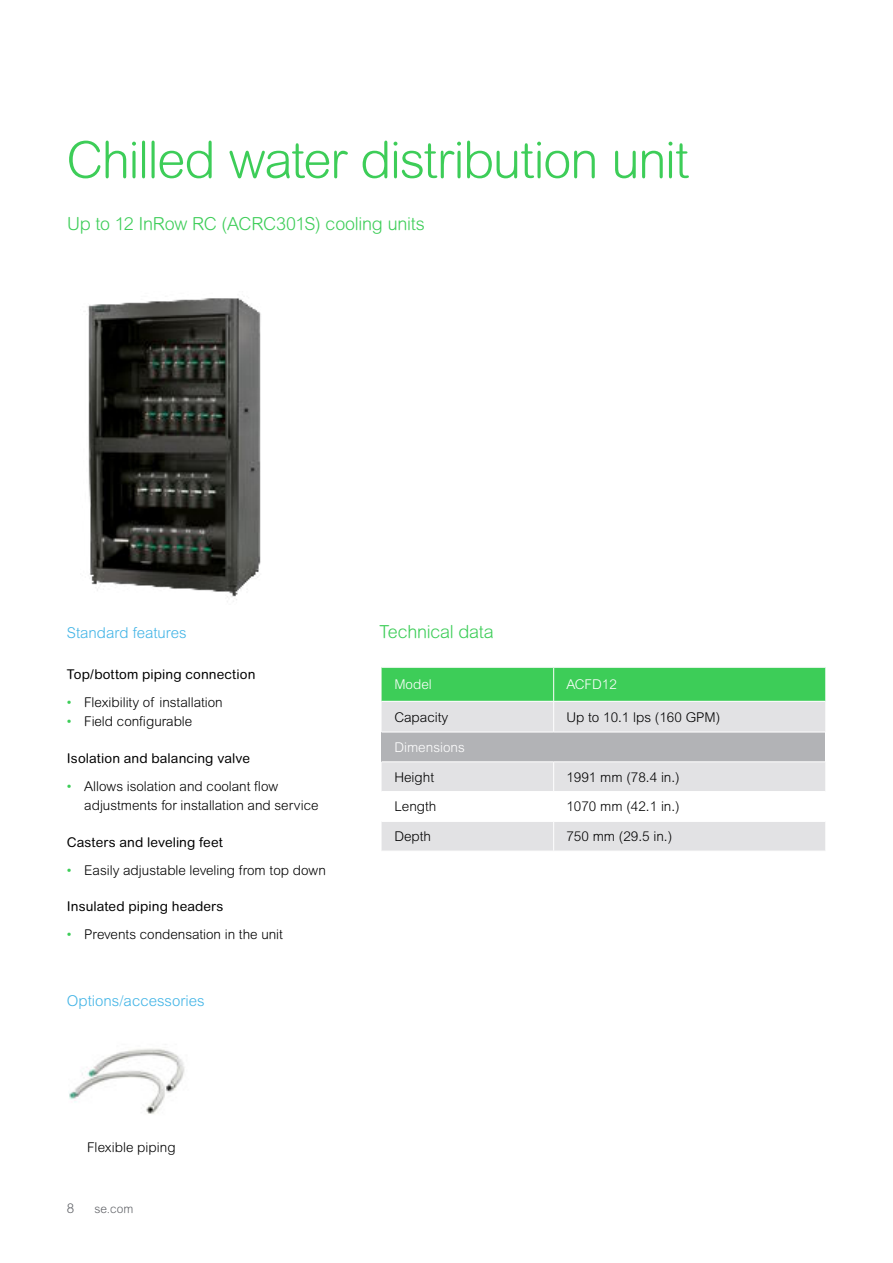
<style>
.page{position:relative;width:893px;height:1263px;background:#fff}
.page>*{position:absolute;margin:0;border:0;box-sizing:border-box;transform-origin:0 0}
.t1{font:300 51px "Arial Rounded MT Pro";letter-spacing:-.025em;color:#3dcd58}
.t2{font:300 18px "Arial Rounded MT Pro";letter-spacing:-.015em;color:#3dcd58}
.t3{font:300 15px "Arial MT Std";color:#42b4e6}
.t4{font:300 13.5px/19.5px "Arial Rounded MT Pro";color:#000}
.t5{font:13.5px "Arial Rounded MT Pro";letter-spacing:.005em;color:#000}
.t6{font:300 13.5px "Arial MT Std";color:#000}
.t7{font:300 13.5px "Arial MT Std";color:#fff}
.t8{font:300 13.5px "Arial Rounded MT Pro";color:#626469}
.t9{font:300 12px "Arial Rounded MT Pro";color:#626469}
.s1{color:#3dcd58}
</style>
<div class="page">
<img style="left:84px;top:298px;width:177px;height:304px">
<img style="left:69px;top:1048px;width:116px;height:66px">
<div style="left:382px;top:668px;width:443px;height:33px;background:#3dcd58"></div>
<div style="left:382px;top:702px;width:443px;height:30px;background:#e2e2e4"></div>
<div style="left:382px;top:732px;width:443px;height:30px;background:#b2b3b6"></div>
<hr style="left:553px;top:668px;width:1px;height:33px;background:#fff">
<hr style="left:382px;top:761px;width:172px;height:1px;background:#fff">
<hr style="left:554px;top:761px;width:271px;height:1px;background:#fff">
<hr style="left:553px;top:702px;width:1px;height:30px;background:#fff">
<svg style="left:382px;top:762px;width:443px;height:89px"></svg>
<hr style="left:382px;top:732px;width:172px;height:1px;background:#fff">
<hr style="left:554px;top:732px;width:271px;height:1px;background:#fff">
<hr style="left:382px;top:667px;width:172px;height:1px;background:#fafafa">
<hr style="left:554px;top:667px;width:271px;height:1px;background:#fafafa">
<h1 class="t1" style="left:66px;top:130px;width:624px">Chilled water distribution unit</h1>
<h2 class="t2" style="left:67px;top:214px;width:359px">Up to 12 InRow RC (ACRC301S) cooling units</h2>
<p class="t3" style="left:67px;top:624px;width:121px">Standard features</p>
<p class="t5" style="left:67px;top:666px;width:190px">Top/bottom piping connection</p>
<p class="t4" style="left:67px;top:693px;width:157px"><span class="s1">•</span> Flexibility of installation</p>
<p class="t4" style="left:67px;top:712px;width:127px"><span class="s1">•</span> Field configurable</p>
<p class="t5" style="left:67px;top:750px;width:184px">Isolation and balancing valve</p>
<p class="t4" style="left:84px;top:777px;width:236px;text-indent:-17px"><span class="s1">•</span> Allows isolation and coolant flow adjustments for installation and service</p>
<p class="t5" style="left:67px;top:834px;width:157px">Casters and leveling feet</p>
<p class="t4" style="left:67px;top:861px;width:260px"><span class="s1">•</span> Easily adjustable leveling from top down</p>
<p class="t5" style="left:67px;top:899px;width:158px">Insulated piping headers</p>
<p class="t4" style="left:67px;top:925px;width:218px"><span class="s1">•</span> Prevents condensation in the unit</p>
<p class="t3" style="left:67px;top:993px;width:139px">Options/accessories</p>
<p class="t4" style="left:87px;top:1138px;width:90px">Flexible piping</p>
<p class="t8" style="left:67px;top:1200px;width:9px">8</p>
<p class="t9" style="left:94px;top:1201px;width:40px">se.com</p>
<h2 class="t2" style="left:380px;top:622px;width:116px">Technical data</h2>
<p class="t7" style="left:394px;top:677px;width:39px">Model</p>
<p class="t7" style="left:566px;top:677px;width:52px">ACFD12</p>
<p class="t6" style="left:394px;top:709px;width:56px">Capacity</p>
<p class="t6" style="left:566px;top:709px;width:155px">Up to 10.1 lps (160 GPM)</p>
<p class="t7" style="left:394px;top:739px;width:72px">Dimensions</p>
<p class="t6" style="left:394px;top:769px;width:41px">Height</p>
<p class="t6" style="left:566px;top:769px;width:115px">1991 mm (78.4 in.)</p>
<p class="t6" style="left:394px;top:799px;width:44px">Length</p>
<p class="t6" style="left:566px;top:799px;width:115px">1070 mm (42.1 in.)</p>
<p class="t6" style="left:394px;top:829px;width:38px">Depth</p>
<p class="t6" style="left:566px;top:829px;width:107px">750 mm (29.5 in.)</p>
</div>
